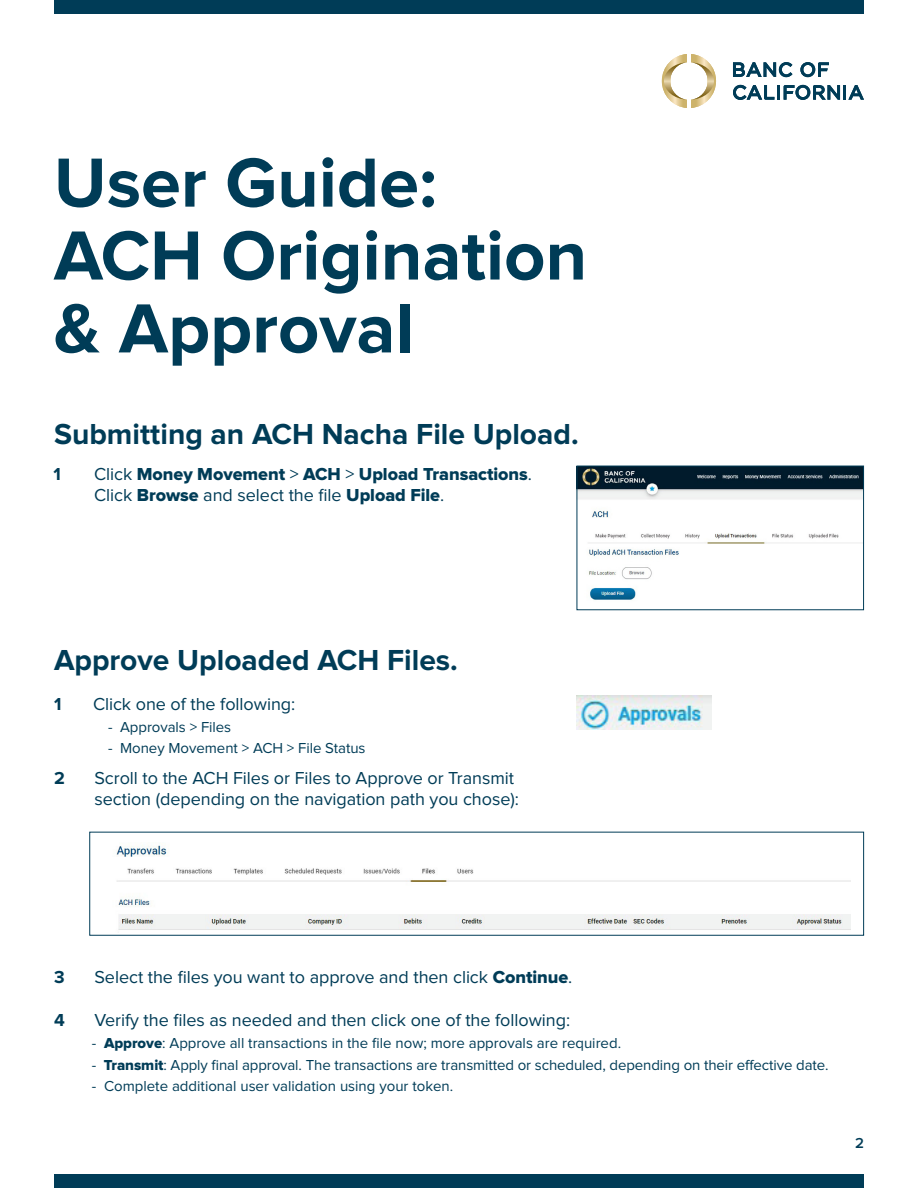
<style>
.page{position:relative;width:918px;height:1188px;background:#fff}
.page>*{position:absolute;margin:0;border:0;box-sizing:border-box;transform-origin:0 0}
.t1{font:700 72px/72.9px "Proxima Nova";color:#003c57}
.t2{font:700 30px "Proxima Nova";color:#003c57}
.t3{font:18px/21.6px "Proxima Nova";letter-spacing:-.005em;color:#003c57}
.t4{font:18px/21.6px "Proxima Nova Extrabld";letter-spacing:-.005em;color:#003c57}
.t5{font:700 18px "Proxima Nova";color:#003c57}
.t6{font:15px "Proxima Nova";letter-spacing:-.005em;color:#003c57}
.t7{font:600 15px "Proxima Nova";color:#003c57}
.s1{font-family:"Proxima Nova"}
.s2{font-family:"Proxima Nova Extrabld"}
</style>
<div class="page">
<div style="left:54px;top:0;width:810px;height:14px;background:#003c57"></div>
<div style="left:54px;top:1174px;width:810px;height:14px;background:#003c57"></div>
<svg style="left:662px;top:54px;width:54px;height:54px"></svg>
<svg style="left:733px;top:62px;width:131px;height:38px"></svg>
<img style="left:579px;top:468px;width:283px;height:132px">
<div style="left:577px;top:466px;width:287px;height:144px;border:1px solid #003c57"></div>
<img style="left:577px;top:696px;width:135px;height:33px">
<img style="left:116px;top:845px;width:734px;height:85px">
<p class="t1" style="left:54px;top:149px;width:535px">User Guide:<br>ACH Origination &amp; Approval</p>
<p class="t2" style="left:54px;top:420px;width:526px">Submitting an ACH Nacha File Upload.</p>
<p class="t5" style="left:54px;top:466px;width:9px">1</p>
<p class="t4" style="left:94px;top:464px;width:439px"><span class="s1">Click</span> Money Movement <span class="s1">&gt;</span> ACH <span class="s1">&gt;</span> Upload Transactions<span class="s1">.<br>Click</span> Browse <span class="s1">and select the file</span> Upload File<span class="s1">.</span></p>
<p class="t2" style="left:54px;top:646px;width:406px">Approve Uploaded ACH Files.</p>
<p class="t5" style="left:54px;top:696px;width:9px">1</p>
<p class="t3" style="left:93px;top:694px;width:204px">Click one of the following:</p>
<p class="t6" style="left:108px;top:720px;width:125px">- Approvals &gt; Files</p>
<p class="t6" style="left:108px;top:741px;width:259px">- Money Movement &gt; ACH &gt; File Status</p>
<p class="t5" style="left:54px;top:769px;width:12px">2</p>
<p class="t3" style="left:94px;top:768px;width:426px">Scroll to the ACH Files or Files to Approve or Transmit section (depending on the navigation path you chose):</p>
<p class="t5" style="left:54px;top:969px;width:12px">3</p>
<p class="t3" style="left:94px;top:967px;width:479px">Select the files you want to approve and then click <span class="s2">Continue</span>.</p>
<p class="t5" style="left:54px;top:1012px;width:12px">4</p>
<p class="t3" style="left:94px;top:1010px;width:477px">Verify the files as needed and then click one of the following:</p>
<p class="t6" style="left:92px;top:1036px;width:531px">- <span class="s2">Approve</span>: Approve all transactions in the file now; more approvals are required.</p>
<p class="t6" style="left:92px;top:1058px;width:738px">- <span class="s2">Transmit</span>: Apply final approval. The transactions are transmitted or scheduled, depending on their effective date.</p>
<p class="t6" style="left:92px;top:1079px;width:363px">- Complete additional user validation using your token.</p>
<p class="t7" style="left:855px;top:1136px;width:10px">2</p>
</div>
